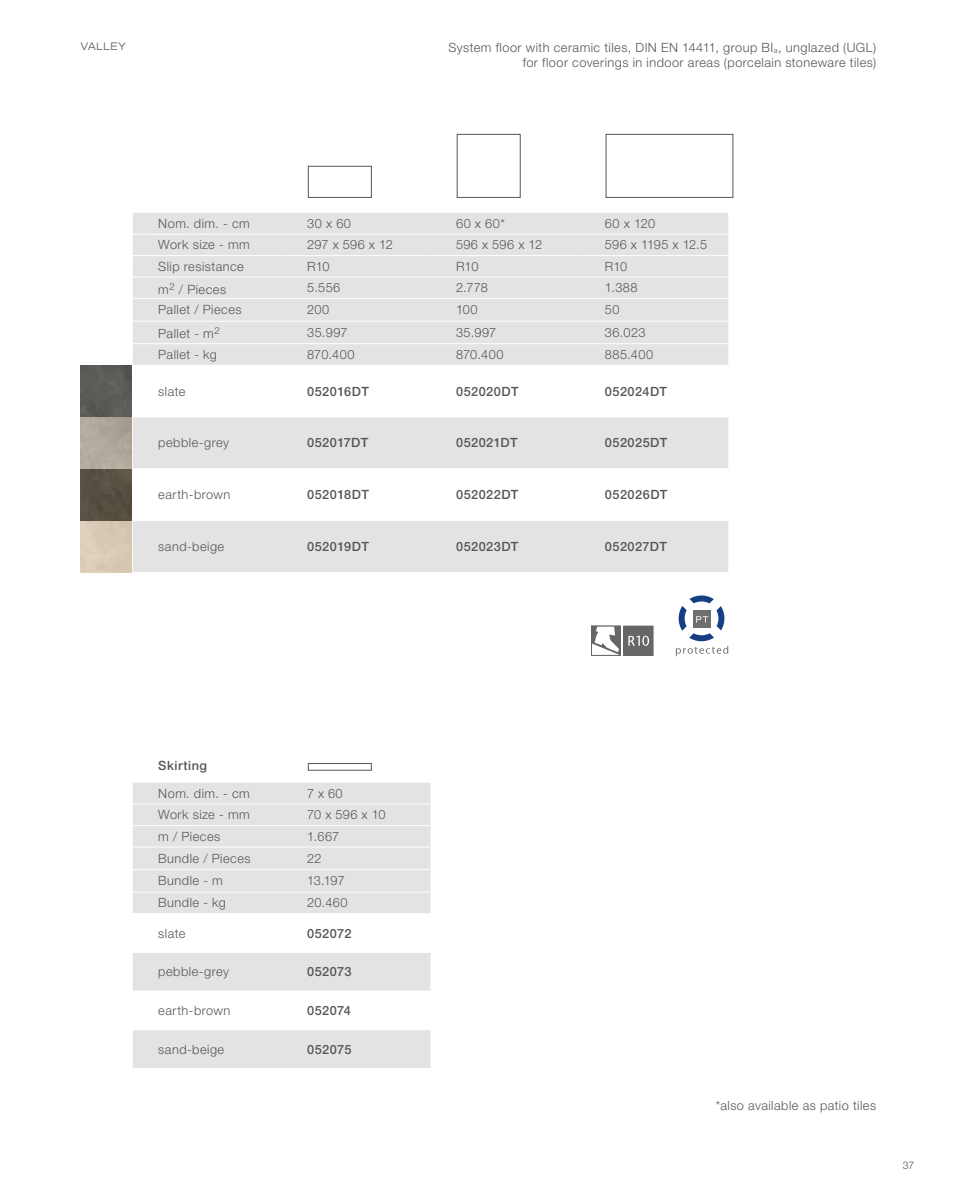
<style>
.page{position:relative;width:957px;height:1191px;background:#fff}
.page>*{position:absolute;margin:0;border:0;box-sizing:border-box;transform-origin:0 0}
.t1{font:300 12.75px/15px "Helvetica Neue LT Pro";letter-spacing:.035em;color:#565656;text-align:right}
.t2{font:500 12.75px "Helvetica Neue LT Pro";letter-spacing:.035em;color:#565656}
.t3{font:300 12.75px "Helvetica Neue LT Pro";letter-spacing:-.005em;color:#565656}
.t4{font:300 expanded 10.5px "Helvetica Neue LT Pro";letter-spacing:.075em;color:#565656}
.t5{font:300 10.5px "Helvetica Neue LT Pro";color:#565656}
</style>
<div class="page">
<div style="left:605px;top:134px;width:128px;height:64px;border:1px solid #565656"></div>
<div style="left:457px;top:134px;width:63px;height:64px;border:1px solid #565656"></div>
<div style="left:308px;top:166px;width:64px;height:32px;border:1px solid #565656"></div>
<div style="left:308px;top:763px;width:64px;height:7px;border:1px solid #565656"></div>
<div style="left:624px;top:626px;width:29px;height:29px;background:#666"></div>
<svg style="left:628px;top:635px;width:21px;height:11px"></svg>
<svg style="left:593px;top:628px;width:26px;height:25px"></svg>
<svg style="left:676px;top:595px;width:52px;height:61px"></svg>
<svg style="left:133px;top:213px;width:595px;height:359px;fill:#e3e3e3"></svg>
<hr style="left:133px;top:234px;width:149px;height:1px;background:#fff">
<hr style="left:282px;top:234px;width:148px;height:1px;background:#fff">
<hr style="left:430px;top:234px;width:149px;height:1px;background:#fff">
<hr style="left:579px;top:234px;width:149px;height:1px;background:#fff">
<hr style="left:133px;top:255px;width:149px;height:1px;background:#fff">
<hr style="left:282px;top:255px;width:148px;height:1px;background:#fff">
<hr style="left:430px;top:255px;width:149px;height:1px;background:#fff">
<hr style="left:579px;top:255px;width:149px;height:1px;background:#fff">
<hr style="left:133px;top:277px;width:149px;height:1px;background:#fff">
<hr style="left:282px;top:277px;width:148px;height:1px;background:#fff">
<hr style="left:430px;top:277px;width:149px;height:1px;background:#fff">
<hr style="left:579px;top:277px;width:149px;height:1px;background:#fff">
<hr style="left:133px;top:298px;width:149px;height:1px;background:#fff">
<hr style="left:282px;top:298px;width:148px;height:1px;background:#fff">
<hr style="left:430px;top:298px;width:149px;height:1px;background:#fff">
<hr style="left:579px;top:298px;width:149px;height:1px;background:#fff">
<hr style="left:133px;top:321px;width:149px;height:1px;background:#fff">
<hr style="left:282px;top:321px;width:148px;height:1px;background:#fff">
<hr style="left:430px;top:321px;width:149px;height:1px;background:#fff">
<hr style="left:579px;top:321px;width:149px;height:1px;background:#fff">
<hr style="left:282px;top:343px;width:148px;height:1px;background:#fff">
<hr style="left:430px;top:343px;width:149px;height:1px;background:#fff">
<hr style="left:133px;top:343px;width:149px;height:1px;background:#fff">
<hr style="left:579px;top:343px;width:149px;height:1px;background:#fff">
<hr style="left:133px;top:365px;width:149px;height:1px;background:#fff">
<hr style="left:282px;top:365px;width:148px;height:1px;background:#fff">
<hr style="left:430px;top:365px;width:149px;height:1px;background:#fff">
<hr style="left:579px;top:365px;width:149px;height:1px;background:#fff">
<hr style="left:282px;top:520px;width:148px;height:1px;background:#fff">
<hr style="left:430px;top:520px;width:149px;height:1px;background:#fff">
<hr style="left:579px;top:520px;width:149px;height:1px;background:#fff">
<hr style="left:282px;top:416px;width:148px;height:1px;background:#fff">
<hr style="left:430px;top:416px;width:149px;height:1px;background:#fff">
<hr style="left:579px;top:416px;width:149px;height:1px;background:#fff">
<hr style="left:282px;top:468px;width:148px;height:1px;background:#fff">
<hr style="left:430px;top:468px;width:149px;height:1px;background:#fff">
<hr style="left:579px;top:468px;width:149px;height:1px;background:#fff">
<hr style="left:133px;top:416px;width:149px;height:1px;background:#fff">
<hr style="left:133px;top:468px;width:149px;height:1px;background:#fff">
<hr style="left:133px;top:520px;width:149px;height:1px;background:#fff">
<img style="left:81px;top:365px;width:51px;height:207px">
<svg style="left:133px;top:783px;width:297px;height:285px;fill:#e3e3e3"></svg>
<hr style="left:133px;top:803px;width:149px;height:1px;background:#fff">
<hr style="left:282px;top:803px;width:148px;height:1px;background:#fff">
<hr style="left:133px;top:825px;width:149px;height:1px;background:#fff">
<hr style="left:282px;top:825px;width:148px;height:1px;background:#fff">
<hr style="left:133px;top:846px;width:149px;height:1px;background:#fff">
<hr style="left:282px;top:846px;width:148px;height:1px;background:#fff">
<hr style="left:133px;top:869px;width:149px;height:1px;background:#fff">
<hr style="left:282px;top:869px;width:148px;height:1px;background:#fff">
<hr style="left:282px;top:891px;width:148px;height:1px;background:#fff">
<hr style="left:133px;top:891px;width:149px;height:1px;background:#fff">
<hr style="left:133px;top:913px;width:149px;height:1px;background:#fff">
<hr style="left:282px;top:913px;width:148px;height:1px;background:#fff">
<hr style="left:282px;top:1029px;width:148px;height:1px;background:#fff">
<hr style="left:282px;top:952px;width:148px;height:1px;background:#fff">
<hr style="left:282px;top:990px;width:148px;height:1px;background:#fff">
<hr style="left:133px;top:952px;width:149px;height:1px;background:#fff">
<hr style="left:133px;top:990px;width:149px;height:1px;background:#fff">
<hr style="left:133px;top:1029px;width:149px;height:1px;background:#fff">
<p class="t4" style="left:81px;top:40px;width:47px">VALLEY</p>
<p class="t1" style="left:448px;top:39px;width:429px">System floor with ceramic tiles, DIN EN 14411, group BI<sub>a</sub>, unglazed (UGL) for floor coverings in indoor areas (porcelain stoneware tiles)</p>
<p class="t1" style="left:158px;top:216px;width:93px">Nom. dim. - cm</p>
<p class="t1" style="left:307px;top:216px;width:45px">30 x 60</p>
<p class="t1" style="left:456px;top:216px;width:50px">60 x 60*</p>
<p class="t1" style="left:605px;top:216px;width:52px">60 x 120</p>
<p class="t1" style="left:158px;top:237px;width:93px">Work size - mm</p>
<p class="t1" style="left:307px;top:237px;width:87px">297 x 596 x 12</p>
<p class="t1" style="left:456px;top:237px;width:88px">596 x 596 x 12</p>
<p class="t3" style="left:605px;top:237px;width:104px">596 x 1195 x 12.5</p>
<p class="t1" style="left:158px;top:259px;width:87px">Slip resistance</p>
<p class="t1" style="left:307px;top:259px;width:24px">R10</p>
<p class="t1" style="left:456px;top:259px;width:24px">R10</p>
<p class="t1" style="left:605px;top:259px;width:24px">R10</p>
<p class="t1" style="left:158px;top:281px;width:69px">m<sup>2</sup> / Pieces</p>
<p class="t1" style="left:307px;top:280px;width:35px">5.556</p>
<p class="t1" style="left:456px;top:280px;width:33px">2.778</p>
<p class="t1" style="left:605px;top:280px;width:34px">1.388</p>
<p class="t1" style="left:158px;top:302px;width:85px">Pallet / Pieces</p>
<p class="t1" style="left:307px;top:302px;width:24px">200</p>
<p class="t1" style="left:456px;top:302px;width:23px">100</p>
<p class="t1" style="left:605px;top:302px;width:16px">50</p>
<p class="t1" style="left:158px;top:326px;width:63px">Pallet - m<sup>2</sup></p>
<p class="t1" style="left:307px;top:325px;width:42px">35.997</p>
<p class="t1" style="left:456px;top:325px;width:42px">35.997</p>
<p class="t1" style="left:605px;top:325px;width:42px">36.023</p>
<p class="t1" style="left:158px;top:347px;width:60px">Pallet - kg</p>
<p class="t1" style="left:307px;top:347px;width:49px">870.400</p>
<p class="t1" style="left:456px;top:347px;width:49px">870.400</p>
<p class="t1" style="left:605px;top:347px;width:50px">885.400</p>
<p class="t1" style="left:158px;top:383px;width:29px">slate</p>
<p class="t2" style="left:307px;top:383px;width:63px">052016DT</p>
<p class="t2" style="left:456px;top:383px;width:64px">052020DT</p>
<p class="t2" style="left:605px;top:383px;width:64px">052024DT</p>
<p class="t1" style="left:158px;top:435px;width:72px">pebble-grey</p>
<p class="t2" style="left:307px;top:435px;width:63px">052017DT</p>
<p class="t2" style="left:456px;top:435px;width:63px">052021DT</p>
<p class="t2" style="left:605px;top:435px;width:64px">052025DT</p>
<p class="t1" style="left:158px;top:487px;width:74px">earth-brown</p>
<p class="t2" style="left:307px;top:487px;width:63px">052018DT</p>
<p class="t2" style="left:456px;top:487px;width:64px">052022DT</p>
<p class="t2" style="left:605px;top:487px;width:64px">052026DT</p>
<p class="t1" style="left:158px;top:539px;width:67px">sand-beige</p>
<p class="t2" style="left:307px;top:539px;width:63px">052019DT</p>
<p class="t2" style="left:456px;top:539px;width:64px">052023DT</p>
<p class="t2" style="left:605px;top:539px;width:64px">052027DT</p>
<p class="t2" style="left:158px;top:758px;width:50px">Skirting</p>
<p class="t1" style="left:158px;top:785px;width:93px">Nom. dim. - cm</p>
<p class="t1" style="left:307px;top:785px;width:37px">7 x 60</p>
<p class="t1" style="left:158px;top:807px;width:93px">Work size - mm</p>
<p class="t1" style="left:307px;top:807px;width:80px">70 x 596 x 10</p>
<p class="t1" style="left:158px;top:828px;width:64px">m / Pieces</p>
<p class="t1" style="left:307px;top:828px;width:34px">1.667</p>
<p class="t1" style="left:158px;top:850px;width:94px">Bundle / Pieces</p>
<p class="t1" style="left:307px;top:850px;width:16px">22</p>
<p class="t1" style="left:158px;top:873px;width:66px">Bundle - m</p>
<p class="t1" style="left:307px;top:873px;width:39px">13.197</p>
<p class="t1" style="left:158px;top:895px;width:69px">Bundle - kg</p>
<p class="t1" style="left:307px;top:895px;width:42px">20.460</p>
<p class="t1" style="left:158px;top:925px;width:29px">slate</p>
<p class="t2" style="left:307px;top:925px;width:46px">052072</p>
<p class="t1" style="left:158px;top:964px;width:72px">pebble-grey</p>
<p class="t2" style="left:307px;top:964px;width:46px">052073</p>
<p class="t1" style="left:158px;top:1002px;width:74px">earth-brown</p>
<p class="t2" style="left:307px;top:1002px;width:45px">052074</p>
<p class="t1" style="left:158px;top:1041px;width:67px">sand-beige</p>
<p class="t2" style="left:307px;top:1041px;width:46px">052075</p>
<p class="t1" style="left:716px;top:1097px;width:162px">*also available as patio tiles</p>
<p class="t5" style="left:902px;top:1158px;width:13px">37</p>
</div>
